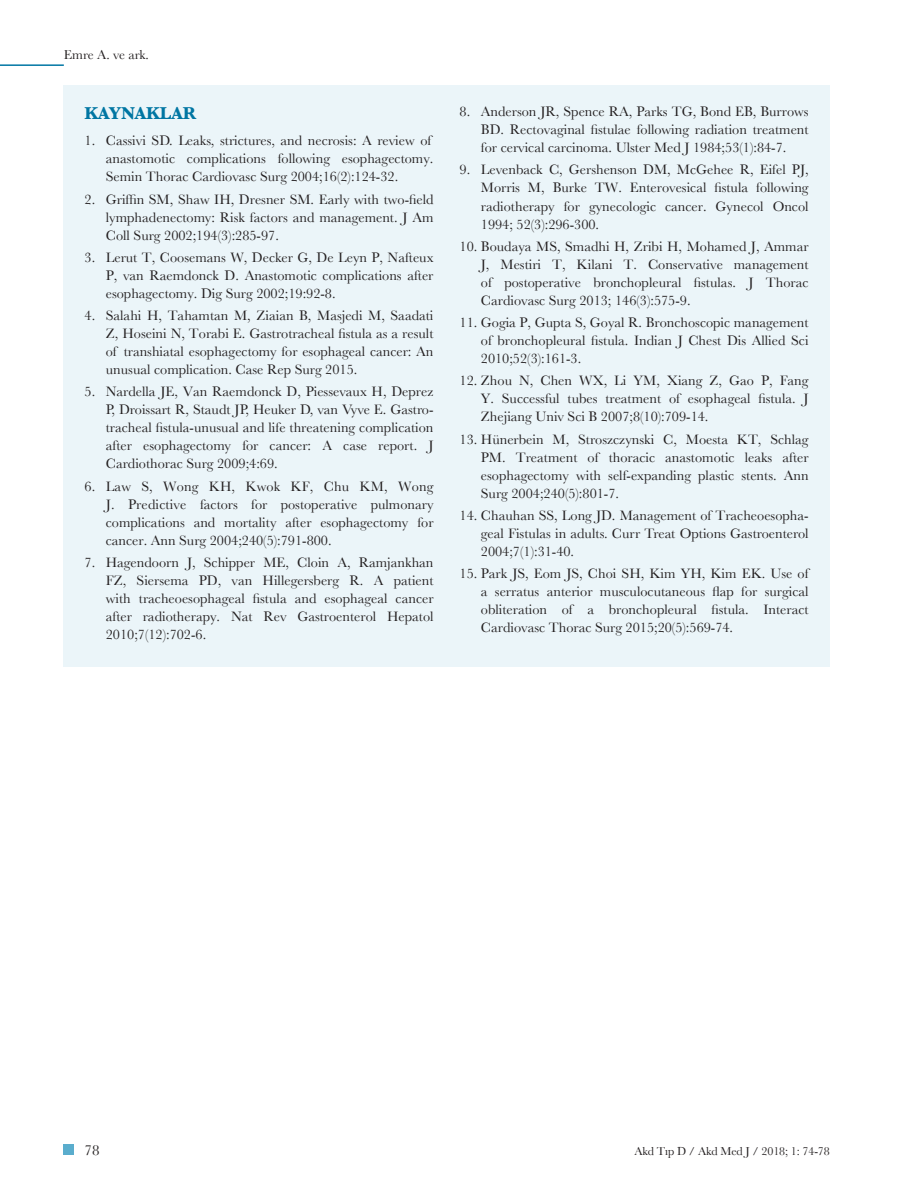
<style>
.page{position:relative;width:915px;height:1191px;background:#fff}
.page>*{position:absolute;margin:0;border:0;box-sizing:border-box;transform-origin:0 0}
.t1{font:700 18px "Baskerville";color:#0076a3}
.t2{font:15px "Baskerville";color:#231f20}
.t3{font:14.25px/18px "Baskerville";color:#231f20;text-align:justify}
.t4{font:13.5px "Baskerville";letter-spacing:-.005em;color:#231f20}
.t5{font:12px "Baskerville";letter-spacing:-.01em;color:#231f20}
</style>
<div class="page">
<div style="left:64px;top:1144px;width:10px;height:10px;background:#5aadcd"></div>
<hr style="left:0;top:64px;width:64px;height:2px;background:#0076a3">
<div style="left:64px;top:85px;width:765px;height:581px;background:#ebf5f9"></div>
<p class="t4" style="left:64px;top:46px;width:87px">Emre A. ve ark.</p>
<p class="t1" style="left:84px;top:103px;width:113px">KAYNAKLAR</p>
<p class="t3" style="left:106px;top:132px;width:329px;text-align:left;text-indent:-21px">1. Cassivi SD. Leaks, strictures, and necrosis: A review of anastomotic complications following esophagectomy.<br>Semin Thorac Cardiovasc Surg 2004;16(2):124-32.</p>
<p class="t3" style="left:106px;top:190px;width:329px;text-indent:-21px">2. Griffin SM, Shaw IH, Dresner SM. Early with two-field lymphadenectomy: Risk factors and management. J Am Coll Surg 2002;194(3):285-97.</p>
<p class="t3" style="left:106px;top:248px;width:329px;text-indent:-21px">3. Lerut T, Coosemans W, Decker G, De Leyn P, Nafteux P, van Raemdonck D. Anastomotic complications after esophagectomy. Dig Surg 2002;19:92-8.</p>
<p class="t3" style="left:106px;top:306px;width:329px;text-indent:-21px">4. Salahi H, Tahamtan M, Ziaian B, Masjedi M, Saadati Z, Hoseini N, Torabi E. Gastrotracheal fistula as a result of transhiatal esophagectomy for esophageal cancer: An unusual complication. Case Rep Surg 2015.</p>
<p class="t3" style="left:106px;top:383px;width:329px;text-indent:-21px">5. Nardella JE, Van Raemdonck D, Piessevaux H, Deprez P, Droissart R, Staudt JP, Heuker D, van Vyve E. Gastro&shy;tracheal fistula-unusual and life threatening complication after esophagectomy for cancer: A case report. J Cardiothorac Surg 2009;4:69.</p>
<p class="t3" style="left:106px;top:477px;width:329px;text-indent:-21px">6. Law S, Wong KH, Kwok KF, Chu KM, Wong J. Predictive factors for postoperative pulmonary complications and mortality after esophagectomy for cancer. Ann Surg 2004;240(5):791-800.</p>
<p class="t3" style="left:106px;top:553px;width:329px;text-indent:-21px">7. Hagendoorn J, Schipper ME, Cloin A, Ramjankhan FZ, Siersema PD, van Hillegersberg R. A patient with tracheoesophageal fistula and esophageal cancer after radiotherapy. Nat Rev Gastroenterol Hepatol 2010;7(12):702-6.</p>
<p class="t3" style="left:480px;top:103px;width:329px;text-indent:-21px">8. Anderson JR, Spence RA, Parks TG, Bond EB, Burrows BD. Rectovaginal fistulae following radiation treatment for cervical carcinoma. Ulster Med J 1984;53(1):84-7.</p>
<p class="t3" style="left:480px;top:161px;width:329px;text-indent:-21px">9. Levenback C, Gershenson DM, McGehee R, Eifel PJ, Morris M, Burke TW. Enterovesical fistula following radiotherapy for gynecologic cancer. Gynecol Oncol 1994; 52(3):296-300.</p>
<p class="t3" style="left:480px;top:237px;width:329px;text-indent:-21px">10. Boudaya MS, Smadhi H, Zribi H, Mohamed J, Ammar J, Mestiri T, Kilani T. Conservative management of postoperative bronchopleural fistulas. J Thorac Cardiovasc Surg 2013; 146(3):575-9.</p>
<p class="t3" style="left:480px;top:313px;width:329px;text-indent:-21px">11. Gogia P, Gupta S, Goyal R. Bronchoscopic management of bronchopleural fistula. Indian J Chest Dis Allied Sci 2010;52(3):161-3.</p>
<p class="t3" style="left:480px;top:372px;width:329px;text-indent:-21px">12. Zhou N, Chen WX, Li YM, Xiang Z, Gao P, Fang Y. Successful tubes treatment of esophageal fistula. J Zhejiang Univ Sci B 2007;8(10):709-14.</p>
<p class="t3" style="left:480px;top:430px;width:329px;text-indent:-21px">13. Hünerbein M, Stroszczynski C, Moesta KT, Schlag PM. Treatment of thoracic anastomotic leaks after esophagectomy with self-expanding plastic stents. Ann Surg 2004;240(5):801-7.</p>
<p class="t3" style="left:480px;top:506px;width:329px;text-indent:-21px">14. Chauhan SS, Long JD. Management of Tracheoesopha&shy;geal Fistulas in adults. Curr Treat Options Gastroenterol 2004;7(1):31-40.</p>
<p class="t3" style="left:480px;top:564px;width:329px;text-indent:-21px">15. Park JS, Eom JS, Choi SH, Kim YH, Kim EK. Use of a serratus anterior musculocutaneous flap for surgical obliteration of a bronchopleural fistula. Interact Cardiovasc Thorac Surg 2015;20(5):569-74.</p>
<p class="t2" style="left:84px;top:1141px;width:17px">78</p>
<p class="t5" style="left:634px;top:1144px;width:197px">Akd Tıp D / Akd Med J / 2018; 1: 74-78</p>
</div>
